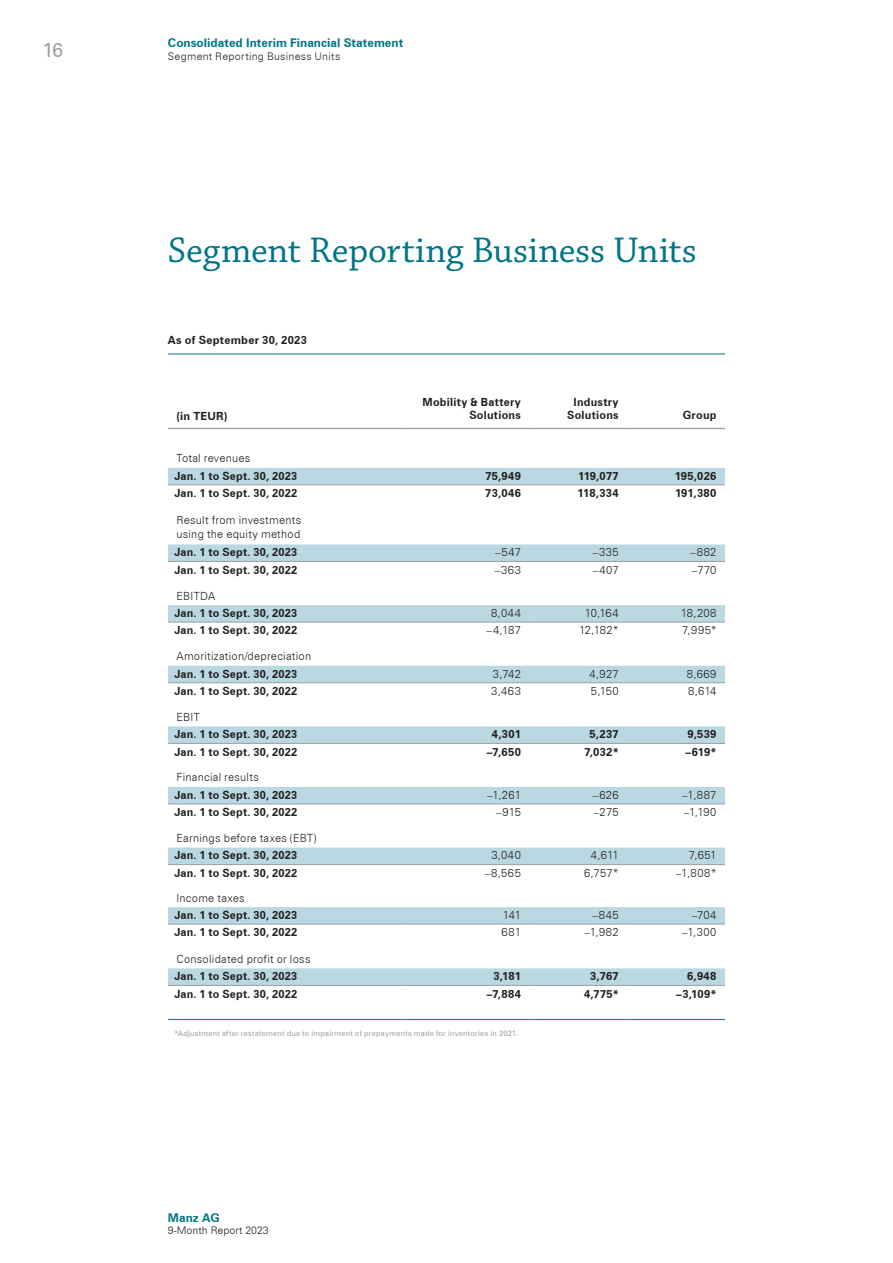
<style>
.page{position:relative;width:893px;height:1263px;background:#fff}
.page>*{position:absolute;margin:0;border:0;box-sizing:border-box;transform-origin:0 0}
.t1{font:37.5px "Chaparral Pro";letter-spacing:-.005em;color:#007587}
.t2{font:19.5px "Zurich BT";color:#9d9fa2}
.t3{font:700 12px "Zurich BT";color:#007587}
.t4{font:700 11.25px/13.5px "Zurich BT";letter-spacing:.02em;color:#231f20;text-align:right}
.t5{font:300 11.25px/13.5px "Zurich BT";letter-spacing:.02em;color:#231f20}
.t6{font:300 10.5px "Zurich BT";letter-spacing:.02em;color:#231f20}
.t7{font:300 10.5px "Zurich BT";color:#231f20}
.t8{font:7.5px "Zurich BT";letter-spacing:.03em;color:#9d9fa2}
</style>
<div class="page">
<svg style="left:168px;top:468px;width:557px;height:517px"></svg>
<hr style="left:168px;top:428px;width:234px;height:1px;background:#9d9fa2">
<hr style="left:402px;top:428px;width:127px;height:1px;background:#9d9fa2">
<hr style="left:529px;top:428px;width:98px;height:1px;background:#9d9fa2">
<hr style="left:627px;top:428px;width:98px;height:1px;background:#9d9fa2">
<hr style="left:168px;top:484px;width:234px;height:1px;background:#9d9fa2">
<hr style="left:168px;top:561px;width:234px;height:1px;background:#9d9fa2">
<hr style="left:168px;top:622px;width:234px;height:1px;background:#9d9fa2">
<hr style="left:168px;top:682px;width:234px;height:1px;background:#9d9fa2">
<hr style="left:168px;top:743px;width:234px;height:1px;background:#9d9fa2">
<hr style="left:168px;top:804px;width:234px;height:1px;background:#9d9fa2">
<hr style="left:168px;top:864px;width:234px;height:1px;background:#9d9fa2">
<hr style="left:168px;top:924px;width:234px;height:1px;background:#9d9fa2">
<hr style="left:168px;top:985px;width:234px;height:1px;background:#9d9fa2">
<hr style="left:168px;top:354px;width:234px;height:1px;background:#007587">
<hr style="left:402px;top:354px;width:127px;height:1px;background:#007587">
<hr style="left:529px;top:354px;width:98px;height:1px;background:#007587">
<hr style="left:627px;top:354px;width:98px;height:1px;background:#007587">
<hr style="left:168px;top:1019px;width:234px;height:1px;background:#007587">
<hr style="left:402px;top:1019px;width:127px;height:1px;background:#007587">
<hr style="left:529px;top:1019px;width:98px;height:1px;background:#007587">
<hr style="left:627px;top:1019px;width:98px;height:1px;background:#007587">
<hr style="left:402px;top:484px;width:127px;height:1px;background:#9d9fa2">
<hr style="left:529px;top:484px;width:98px;height:1px;background:#9d9fa2">
<hr style="left:627px;top:484px;width:98px;height:1px;background:#9d9fa2">
<hr style="left:402px;top:561px;width:127px;height:1px;background:#9d9fa2">
<hr style="left:529px;top:561px;width:98px;height:1px;background:#9d9fa2">
<hr style="left:627px;top:561px;width:98px;height:1px;background:#9d9fa2">
<hr style="left:402px;top:622px;width:127px;height:1px;background:#9d9fa2">
<hr style="left:529px;top:622px;width:98px;height:1px;background:#9d9fa2">
<hr style="left:627px;top:622px;width:98px;height:1px;background:#9d9fa2">
<hr style="left:402px;top:682px;width:127px;height:1px;background:#9d9fa2">
<hr style="left:529px;top:682px;width:98px;height:1px;background:#9d9fa2">
<hr style="left:627px;top:682px;width:98px;height:1px;background:#9d9fa2">
<hr style="left:402px;top:743px;width:127px;height:1px;background:#9d9fa2">
<hr style="left:529px;top:743px;width:98px;height:1px;background:#9d9fa2">
<hr style="left:627px;top:743px;width:98px;height:1px;background:#9d9fa2">
<hr style="left:402px;top:804px;width:127px;height:1px;background:#9d9fa2">
<hr style="left:529px;top:804px;width:98px;height:1px;background:#9d9fa2">
<hr style="left:627px;top:804px;width:98px;height:1px;background:#9d9fa2">
<hr style="left:402px;top:864px;width:127px;height:1px;background:#9d9fa2">
<hr style="left:529px;top:864px;width:98px;height:1px;background:#9d9fa2">
<hr style="left:627px;top:864px;width:98px;height:1px;background:#9d9fa2">
<hr style="left:402px;top:924px;width:127px;height:1px;background:#9d9fa2">
<hr style="left:529px;top:924px;width:98px;height:1px;background:#9d9fa2">
<hr style="left:627px;top:924px;width:98px;height:1px;background:#9d9fa2">
<hr style="left:402px;top:985px;width:127px;height:1px;background:#9d9fa2">
<hr style="left:529px;top:985px;width:98px;height:1px;background:#9d9fa2">
<hr style="left:627px;top:985px;width:98px;height:1px;background:#9d9fa2">
<h2 class="t2" style="left:43px;top:39px;width:22px">16</h2>
<p class="t3" style="left:168px;top:35px;width:237px">Consolidated Interim Financial Statement</p>
<p class="t6" style="left:168px;top:50px;width:174px">Segment Reporting Business Units</p>
<h1 class="t1" style="left:168px;top:229px;width:530px">Segment Reporting Business Units</h1>
<p class="t4" style="left:168px;top:334px;width:141px">As of September 30, 2023</p>
<p class="t4" style="left:176px;top:409px;width:52px">(in TEUR)</p>
<p class="t4" style="left:422px;top:395px;width:100px">Mobility &amp; Battery<br>Solutions</p>
<p class="t4" style="left:567px;top:395px;width:53px;text-align:center">Industry<br>Solutions</p>
<p class="t4" style="left:683px;top:408px;width:35px">Group</p>
<p class="t5" style="left:176px;top:451px;width:75px">Total revenues</p>
<p class="t4" style="left:174px;top:469px;width:124px">Jan. 1 to Sept. 30, 2023</p>
<p class="t4" style="left:485px;top:469px;width:37px">75,949</p>
<p class="t4" style="left:578px;top:469px;width:42px">119,077</p>
<p class="t4" style="left:675px;top:469px;width:43px">195,026</p>
<p class="t4" style="left:174px;top:486px;width:124px">Jan. 1 to Sept. 30, 2022</p>
<p class="t4" style="left:485px;top:486px;width:37px">73,046</p>
<p class="t4" style="left:578px;top:486px;width:43px">118,334</p>
<p class="t4" style="left:675px;top:486px;width:43px">191,380</p>
<p class="t5" style="left:176px;top:513px;width:126px">Result from investments using the equity method</p>
<p class="t4" style="left:174px;top:545px;width:124px">Jan. 1 to Sept. 30, 2023</p>
<p class="t5" style="left:495px;top:545px;width:27px">–547</p>
<p class="t5" style="left:593px;top:545px;width:27px">–335</p>
<p class="t5" style="left:690px;top:545px;width:28px">–882</p>
<p class="t4" style="left:174px;top:563px;width:124px">Jan. 1 to Sept. 30, 2022</p>
<p class="t5" style="left:495px;top:563px;width:28px">–363</p>
<p class="t5" style="left:593px;top:563px;width:27px">–407</p>
<p class="t5" style="left:692px;top:563px;width:26px">–770</p>
<p class="t5" style="left:176px;top:589px;width:40px">EBITDA</p>
<p class="t4" style="left:174px;top:606px;width:124px">Jan. 1 to Sept. 30, 2023</p>
<p class="t5" style="left:491px;top:606px;width:31px">8,044</p>
<p class="t5" style="left:585px;top:606px;width:35px">10,164</p>
<p class="t5" style="left:681px;top:606px;width:37px">18,208</p>
<p class="t4" style="left:174px;top:623px;width:124px">Jan. 1 to Sept. 30, 2022</p>
<p class="t5" style="left:487px;top:623px;width:36px">–4,187</p>
<p class="t5" style="left:579px;top:623px;width:41px">12,182*</p>
<p class="t5" style="left:682px;top:623px;width:36px">7,995*</p>
<p class="t5" style="left:176px;top:649px;width:136px">Amoritization/depreciation</p>
<p class="t4" style="left:174px;top:667px;width:124px">Jan. 1 to Sept. 30, 2023</p>
<p class="t5" style="left:493px;top:667px;width:29px">3,742</p>
<p class="t5" style="left:589px;top:667px;width:31px">4,927</p>
<p class="t5" style="left:687px;top:667px;width:31px">8,669</p>
<p class="t4" style="left:174px;top:684px;width:124px">Jan. 1 to Sept. 30, 2022</p>
<p class="t5" style="left:491px;top:684px;width:31px">3,463</p>
<p class="t5" style="left:591px;top:684px;width:29px">5,150</p>
<p class="t5" style="left:688px;top:684px;width:30px">8,614</p>
<p class="t5" style="left:176px;top:710px;width:25px">EBIT</p>
<p class="t4" style="left:174px;top:727px;width:124px">Jan. 1 to Sept. 30, 2023</p>
<p class="t4" style="left:492px;top:727px;width:30px">4,301</p>
<p class="t4" style="left:589px;top:727px;width:31px">5,237</p>
<p class="t4" style="left:687px;top:727px;width:31px">9,539</p>
<p class="t4" style="left:174px;top:745px;width:124px">Jan. 1 to Sept. 30, 2022</p>
<p class="t4" style="left:487px;top:745px;width:35px">–7,650</p>
<p class="t4" style="left:584px;top:745px;width:36px">7,032*</p>
<p class="t4" style="left:685px;top:745px;width:33px">–619*</p>
<p class="t5" style="left:176px;top:771px;width:84px">Financial results</p>
<p class="t4" style="left:174px;top:788px;width:124px">Jan. 1 to Sept. 30, 2023</p>
<p class="t5" style="left:487px;top:788px;width:35px">–1,261</p>
<p class="t5" style="left:593px;top:788px;width:27px">–626</p>
<p class="t5" style="left:682px;top:788px;width:36px">–1,887</p>
<p class="t4" style="left:174px;top:805px;width:124px">Jan. 1 to Sept. 30, 2022</p>
<p class="t5" style="left:496px;top:805px;width:26px">–915</p>
<p class="t5" style="left:594px;top:805px;width:27px">–275</p>
<p class="t5" style="left:684px;top:805px;width:34px">–1,190</p>
<p class="t5" style="left:176px;top:831px;width:142px">Earnings before taxes (EBT)</p>
<p class="t4" style="left:174px;top:848px;width:124px">Jan. 1 to Sept. 30, 2023</p>
<p class="t5" style="left:491px;top:848px;width:31px">3,040</p>
<p class="t5" style="left:591px;top:848px;width:29px">4,611</p>
<p class="t5" style="left:689px;top:848px;width:29px">7,651</p>
<p class="t4" style="left:174px;top:866px;width:124px">Jan. 1 to Sept. 30, 2022</p>
<p class="t5" style="left:485px;top:866px;width:38px">–8,565</p>
<p class="t5" style="left:584px;top:866px;width:36px">6,757*</p>
<p class="t5" style="left:676px;top:866px;width:42px">–1,808*</p>
<p class="t5" style="left:176px;top:891px;width:70px">Income taxes</p>
<p class="t4" style="left:174px;top:908px;width:124px">Jan. 1 to Sept. 30, 2023</p>
<p class="t5" style="left:503px;top:908px;width:19px">141</p>
<p class="t5" style="left:592px;top:908px;width:28px">–845</p>
<p class="t5" style="left:692px;top:908px;width:26px">–704</p>
<p class="t4" style="left:174px;top:925px;width:124px">Jan. 1 to Sept. 30, 2022</p>
<p class="t5" style="left:502px;top:925px;width:21px">681</p>
<p class="t5" style="left:584px;top:925px;width:36px">–1,982</p>
<p class="t5" style="left:682px;top:925px;width:36px">–1,300</p>
<p class="t5" style="left:176px;top:952px;width:136px">Consolidated profit or loss</p>
<p class="t4" style="left:174px;top:969px;width:124px">Jan. 1 to Sept. 30, 2023</p>
<p class="t4" style="left:493px;top:969px;width:29px">3,181</p>
<p class="t4" style="left:590px;top:969px;width:30px">3,767</p>
<p class="t4" style="left:687px;top:969px;width:31px">6,948</p>
<p class="t4" style="left:174px;top:987px;width:124px">Jan. 1 to Sept. 30, 2022</p>
<p class="t4" style="left:487px;top:987px;width:36px">–7,884</p>
<p class="t4" style="left:584px;top:987px;width:36px">4,775*</p>
<p class="t4" style="left:676px;top:987px;width:42px">–3,109*</p>
<p class="t8" style="left:174px;top:1029px;width:345px">*Adjustment after restatement due to impairment of prepayments made for inventories in 2021.</p>
<p class="t3" style="left:168px;top:1210px;width:53px">Manz AG</p>
<p class="t7" style="left:168px;top:1224px;width:102px">9-Month Report 2023</p>
</div>
